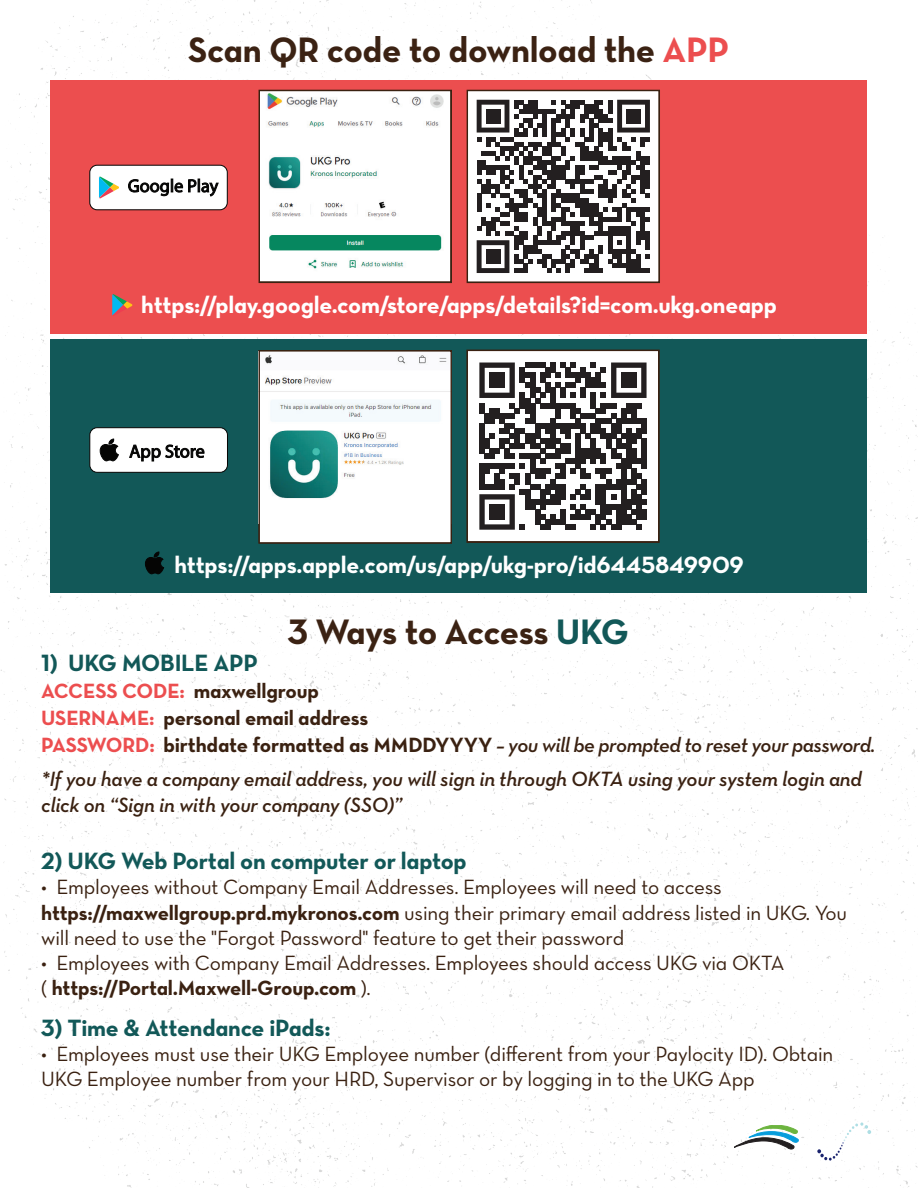
<style>
.page{position:relative;width:918px;height:1188px;background:#fff}
.page>*{position:absolute;margin:0;border:0;box-sizing:border-box;transform-origin:0 0}
.t1{font:36px "Neutra Text Bold Alt";letter-spacing:-.01em;color:#3b2213}
.t2{font:24px "Neutra Text Bold Alt";letter-spacing:-.01em;color:#fff}
.t3{font:24px "Neutra Text Bold Alt";letter-spacing:-.01em;color:#125858}
.t4{font:21px/25.2px "Neutra Text Book Alt";letter-spacing:-.01em;color:#3a2111}
.t5{font:21px/34.2px "Neutra Text Demi Italic Alt";letter-spacing:-.01em;color:#3a2111}
.t6{font:21px/27px "Neutra Text Bold Alt";letter-spacing:-.01em;color:#3a2111}
.s1{color:#ec4e4f}
.s2{color:#125858}
.s3{font-family:"Neutra Text Bold Alt";color:#ec4e4f}
.s4{font-family:"Neutra Text Bold Alt"}
.s5{font-family:"Neutra Text Book Alt"}
</style>
<div class="page">
<img style="left:1px;top:0;width:917px;height:1188px">
<svg style="left:817px;top:1122px;width:54px;height:39px"></svg>
<svg style="left:734px;top:1125px;width:65px;height:24px"></svg>
<div style="left:51px;top:81px;width:816px;height:253px;background:#ec4e4f"></div>
<div style="left:51px;top:340px;width:816px;height:253px;background:#125858"></div>
<div style="left:467px;top:350px;width:192px;height:192px;background:#fff"></div>
<div style="left:466px;top:350px;width:194px;height:193px;border:2px solid #3a2111"></div>
<svg style="left:479px;top:363px;width:168px;height:167px"></svg>
<div style="left:490px;top:373px;width:15px;height:15px;background:#231f20"></div>
<div style="left:621px;top:373px;width:15px;height:15px;background:#231f20"></div>
<div style="left:490px;top:504px;width:15px;height:16px;background:#231f20"></div>
<div style="left:467px;top:90px;width:192px;height:192px;background:#fff"></div>
<div style="left:467px;top:90px;width:193px;height:193px;border:1px solid #3a2111"></div>
<svg style="left:477px;top:100px;width:173px;height:173px"></svg>
<div style="left:486px;top:109px;width:14px;height:14px;background:#231f20"></div>
<div style="left:627px;top:109px;width:14px;height:14px;background:#231f20"></div>
<div style="left:486px;top:250px;width:14px;height:14px;background:#231f20"></div>
<div style="left:90px;top:165px;width:137px;height:45px;background:#fff;border-radius:7px"></div>
<div style="left:90px;top:165px;width:138px;height:45px;border:1px solid #050504;border-radius:7px"></div>
<svg style="left:99px;top:176px;width:20px;height:23px"></svg>
<svg style="left:128px;top:179px;width:90px;height:17px"></svg>
<div style="left:90px;top:428px;width:137px;height:44px;background:#fff;border-radius:7px"></div>
<div style="left:90px;top:427px;width:138px;height:46px;border:1px solid #050504;border-radius:7px"></div>
<svg style="left:129px;top:445px;width:75px;height:16px"></svg>
<svg style="left:100px;top:438px;width:18px;height:23px"></svg>
<img style="left:261px;top:92px;width:188px;height:188px">
<div style="left:259px;top:90px;width:193px;height:193px;border:1px solid #3a2111"></div>
<svg style="left:145px;top:551px;width:19px;height:23px"></svg>
<svg style="left:112px;top:294px;width:21px;height:22px"></svg>
<img style="left:261px;top:352px;width:189px;height:158px">
<div style="left:260px;top:510px;width:191px;height:32px;background:#fff"></div>
<div style="left:259px;top:350px;width:193px;height:194px;border:1px solid #3a2111"></div>
<h1 class="t1" style="left:188px;top:28px;width:542px">Scan QR code to download the <span class="s1">APP</span></h1>
<p class="t2" style="left:141px;top:290px;width:637px">https://play.google.com/store/apps/details?id=com.ukg.oneapp</p>
<p class="t2" style="left:174px;top:550px;width:571px">https://apps.apple.com/us/app/ukg-pro/id6445849909</p>
<h1 class="t1" style="left:288px;top:609px;width:343px">3 Ways to Access <span class="s2">UKG</span></h1>
<p class="t3" style="left:41px;top:648px;width:218px">1) UKG MOBILE APP</p>
<p class="t6" style="left:41px;top:677px;width:329px"><span class="s1">ACCESS CODE:</span> maxwellgroup<br><span class="s1">USERNAME:</span> personal email address</p>
<p class="t5" style="left:41px;top:728px;width:836px"><span class="s3">PASSWORD:</span> <span class="s4">birthdate formatted as MMDDYYYY</span> – you will be prompted to reset your password. *If you have a company email address, you will sign in through OKTA using your system login and</p>
<p class="t5" style="left:41px;top:787px;width:363px">click on “Sign in with your company (SSO)”</p>
<p class="t3" style="left:41px;top:846px;width:427px">2) UKG Web Portal on computer or laptop</p>
<p class="t4" style="left:41px;top:874px;width:807px">• Employees without Company Email Addresses. Employees will need to access <span class="s4">https://maxwellgroup.prd.mykronos.com</span> using their primary email address listed in UKG. You will need to use the "Forgot Password" feature to get their password</p>
<p class="t4" style="left:41px;top:950px;width:745px">• Employees with Company Email Addresses. Employees should access UKG via OKTA</p>
<p class="t6" style="left:41px;top:974px;width:331px"><span class="s5">(</span> https://Portal.Maxwell-Group.com <span class="s5">).</span></p>
<p class="t3" style="left:41px;top:1013px;width:291px">3) Time &amp; Attendance iPads:</p>
<p class="t4" style="left:41px;top:1041px;width:794px">• Employees must use their UKG Employee number (different from your Paylocity ID). Obtain<br>UKG Employee number from your HRD, Supervisor or by logging in to the UKG App</p>
</div>
